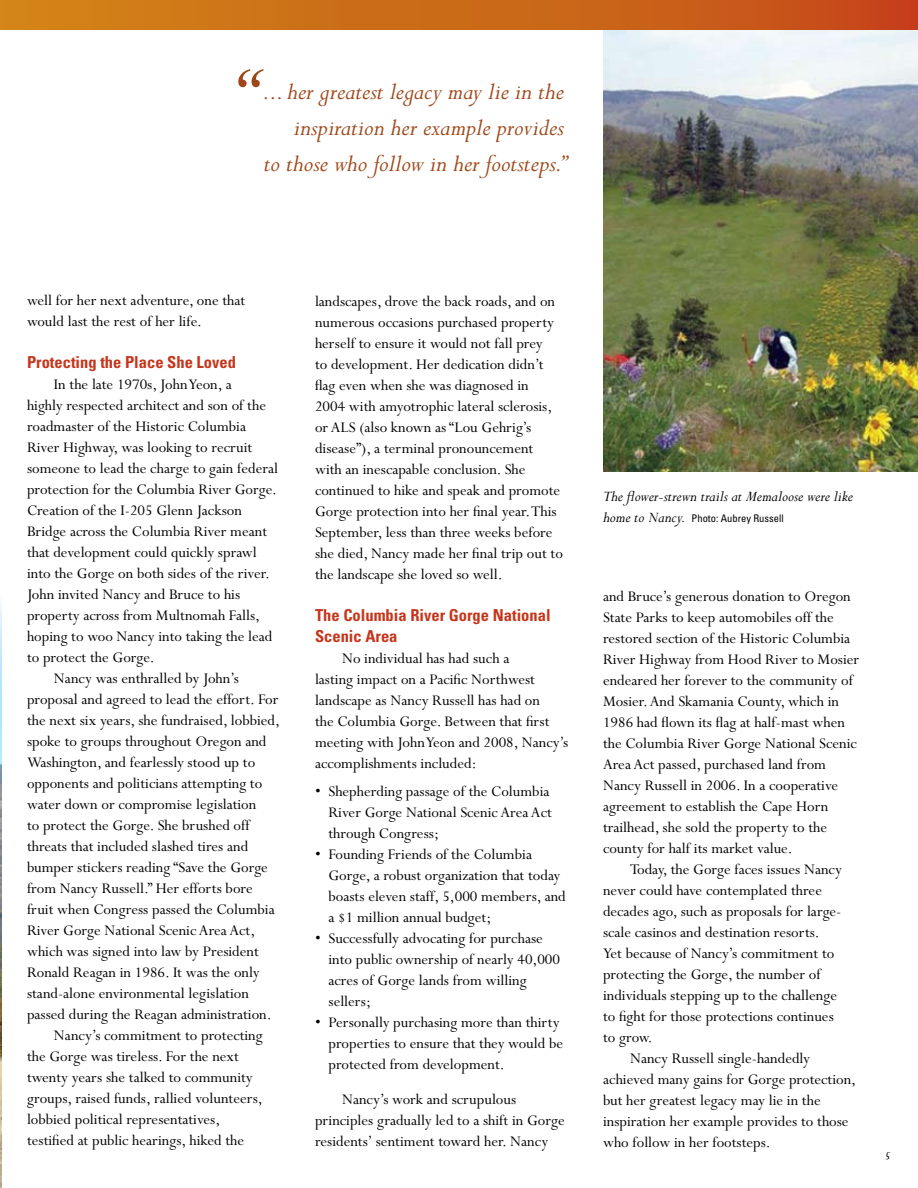
<style>
.page{position:relative;width:918px;height:1188px;background:#fff}
.page>*{position:absolute;margin:0;border:0;box-sizing:border-box;transform-origin:0 0}
.t1{font:italic 90px "Perpetua";color:#9e481a}
.t2{font:italic 26.25px/36px "Perpetua";color:#9e481a;text-align:right}
.t3{font:16.5px/21px "Perpetua";color:#000}
.t4{font:700 condensed 16.5px/21px "Univers";color:#c5361c}
.t5{font:italic 16.5px "Perpetua";color:#000}
.t6{font:13.5px "Perpetua SC";color:#000}
.t7{font:condensed 10.5px "Univers";color:#000}
.s1{font-family:"Perpetua";font-style:italic;font-stretch:normal;font-size:16.5px}
</style>
<div class="page">
<img style="left:603px;top:30px;width:315px;height:442px">
<img style="left:0;top:603px;width:2px;height:585px">
<div style="left:0;top:0;width:918px;height:30px;background:linear-gradient(to right,#d28717,#c54a1a)"></div>
<h1 class="t1" style="left:235px;top:52px;width:25px">“</h1>
<h2 class="t2" style="left:263px;top:74px;width:305px">... her greatest legacy may lie in the inspiration her example provides<br>to those who follow in her footsteps.”</h2>
<p class="t3" style="left:27px;top:290px;width:220px">well for her next adventure, one that would last the rest of her life.</p>
<p class="t4" style="left:27px;top:351px;width:211px">Protecting the Place She Loved</p>
<p class="t3" style="left:54px;top:374px;width:179px">In the late 1970s, John Yeon, a</p>
<p class="t3" style="left:27px;top:395px;width:241px">highly respected architect and son of the</p>
<p class="t3" style="left:27px;top:416px;width:221px">roadmaster of the Historic Columbia</p>
<p class="t3" style="left:27px;top:437px;width:227px">River Highway, was looking to recruit</p>
<p class="t3" style="left:27px;top:458px;width:253px">someone to lead the charge to gain federal</p>
<p class="t3" style="left:27px;top:479px;width:251px">protection for the Columbia River Gorge.</p>
<p class="t3" style="left:27px;top:500px;width:217px">Creation of the I-205 Glenn Jackson</p>
<p class="t3" style="left:27px;top:521px;width:242px">Bridge across the Columbia River meant</p>
<p class="t3" style="left:27px;top:542px;width:231px">that development could quickly sprawl</p>
<p class="t3" style="left:27px;top:563px;width:244px">into the Gorge on both sides of the river.</p>
<p class="t3" style="left:27px;top:584px;width:215px">John invited Nancy and Bruce to his</p>
<p class="t3" style="left:27px;top:605px;width:235px">property across from Multnomah Falls,</p>
<p class="t3" style="left:27px;top:626px;width:247px">hoping to woo Nancy into taking the lead</p>
<p class="t3" style="left:27px;top:647px;width:129px">to protect the Gorge.</p>
<p class="t3" style="left:54px;top:668px;width:186px">Nancy was enthralled by John’s</p>
<p class="t3" style="left:27px;top:689px;width:253px">proposal and agreed to lead the effort. For</p>
<p class="t3" style="left:27px;top:710px;width:254px">the next six years, she fundraised, lobbied,</p>
<p class="t3" style="left:27px;top:731px;width:241px">spoke to groups throughout Oregon and</p>
<p class="t3" style="left:27px;top:752px;width:230px">Washington, and fearlessly stood up to</p>
<p class="t3" style="left:27px;top:773px;width:237px">opponents and politicians attempting to</p>
<p class="t3" style="left:27px;top:794px;width:231px">water down or compromise legislation</p>
<p class="t3" style="left:27px;top:815px;width:224px">to protect the Gorge. She brushed off</p>
<p class="t3" style="left:27px;top:836px;width:223px">threats that included slashed tires and</p>
<p class="t3" style="left:27px;top:857px;width:242px">bumper stickers reading “Save the Gorge</p>
<p class="t3" style="left:27px;top:878px;width:227px">from Nancy Russell.” Her efforts bore</p>
<p class="t3" style="left:27px;top:899px;width:249px">fruit when Congress passed the Columbia</p>
<p class="t3" style="left:27px;top:920px;width:230px">River Gorge National Scenic Area Act,</p>
<p class="t3" style="left:27px;top:941px;width:233px">which was signed into law by President</p>
<p class="t3" style="left:27px;top:962px;width:234px">Ronald Reagan in 1986. It was the only</p>
<p class="t3" style="left:27px;top:983px;width:223px">stand-alone environmental legislation</p>
<p class="t3" style="left:27px;top:1004px;width:246px">passed during the Reagan administration.</p>
<p class="t3" style="left:54px;top:1025px;width:210px">Nancy’s commitment to protecting</p>
<p class="t3" style="left:27px;top:1046px;width:213px">the Gorge was tireless. For the next</p>
<p class="t3" style="left:27px;top:1067px;width:227px">twenty years she talked to community</p>
<p class="t3" style="left:27px;top:1088px;width:237px">groups, raised funds, rallied volunteers,</p>
<p class="t3" style="left:27px;top:1109px;width:195px">lobbied political representatives,</p>
<p class="t3" style="left:27px;top:1130px;width:219px">testified at public hearings, hiked the</p>
<p class="t3" style="left:315px;top:292px;width:249px">landscapes, drove the back roads, and on numerous occasions purchased property herself to ensure it would not fall prey<br>to development. Her dedication didn’t flag even when she was diagnosed in 2004 with amyotrophic lateral sclerosis, or ALS (also known as “Lou Gehrig’s disease”), a terminal pronouncement with an inescapable conclusion. She continued to hike and speak and promote Gorge protection into her final year. This September, less than three weeks before she died, Nancy made her final trip out to the landscape she loved so well.</p>
<p class="t4" style="left:315px;top:605px;width:237px">The Columbia River Gorge National<br>Scenic Area</p>
<p class="t3" style="left:315px;top:649px;width:255px;text-indent:27px">No individual has had such a<br>lasting impact on a Pacific Northwest landscape as Nancy Russell has had on<br>the Columbia Gorge. Between that first meeting with John Yeon and 2008, Nancy’s accomplishments included:</p>
<p class="t3" style="left:329px;top:782px;width:225px;text-indent:-13px">• Shepherding passage of the Columbia<br>River Gorge National Scenic Area Act through Congress;</p>
<p class="t3" style="left:329px;top:845px;width:239px;text-indent:-13px">• Founding Friends of the Columbia Gorge, a robust organization that today boasts eleven staff, 5,000 members, and a $1 million annual budget;</p>
<p class="t3" style="left:329px;top:929px;width:233px;text-indent:-13px">• Successfully advocating for purchase into public ownership of nearly 40,000 acres of Gorge lands from willing sellers;</p>
<p class="t3" style="left:329px;top:1013px;width:236px;text-indent:-13px">• Personally purchasing more than thirty properties to ensure that they would be protected from development.</p>
<p class="t3" style="left:315px;top:1089px;width:251px;text-indent:27px">Nancy’s work and scrupulous principles gradually led to a shift in Gorge residents’ sentiment toward her. Nancy</p>
<p class="t5" style="left:603px;top:488px;width:251px">The flower-strewn trails at Memaloose were like</p>
<p class="t7" style="left:603px;top:512px;width:182px"><span class="s1">home to Nancy.</span> Photo: Aubrey Russell</p>
<p class="t3" style="left:603px;top:586px;width:258px">and Bruce’s generous donation to Oregon State Parks to keep automobiles off the restored section of the Historic Columbia River Highway from Hood River to Mosier endeared her forever to the community of Mosier. And Skamania County, which in 1986 had flown its flag at half-mast when the Columbia River Gorge National Scenic Area Act passed, purchased land from Nancy Russell in 2006. In a cooperative agreement to establish the Cape Horn trailhead, she sold the property to the county for half its market value.</p>
<p class="t3" style="left:630px;top:859px;width:214px">Today, the Gorge faces issues Nancy</p>
<p class="t3" style="left:603px;top:880px;width:221px">never could have contemplated three</p>
<p class="t3" style="left:603px;top:901px;width:240px">decades ago, such as proposals for large-</p>
<p class="t3" style="left:603px;top:922px;width:218px">scale casinos and destination resorts.</p>
<p class="t3" style="left:603px;top:943px;width:233px">Yet because of Nancy’s commitment to</p>
<p class="t3" style="left:603px;top:964px;width:219px">protecting the Gorge, the number of</p>
<p class="t3" style="left:603px;top:985px;width:236px">individuals stepping up to the challenge</p>
<p class="t3" style="left:603px;top:1006px;width:232px">to fight for those protections continues</p>
<p class="t3" style="left:603px;top:1027px;width:51px">to grow.</p>
<p class="t3" style="left:630px;top:1048px;width:182px">Nancy Russell single-handedly</p>
<p class="t3" style="left:603px;top:1069px;width:255px">achieved many gains for Gorge protection,</p>
<p class="t3" style="left:603px;top:1090px;width:219px">but her greatest legacy may lie in the</p>
<p class="t3" style="left:603px;top:1111px;width:247px">inspiration her example provides to those</p>
<p class="t3" style="left:603px;top:1132px;width:169px">who follow in her footsteps.</p>
<p class="t6" style="left:885px;top:1146px;width:8px">5</p>
</div>
